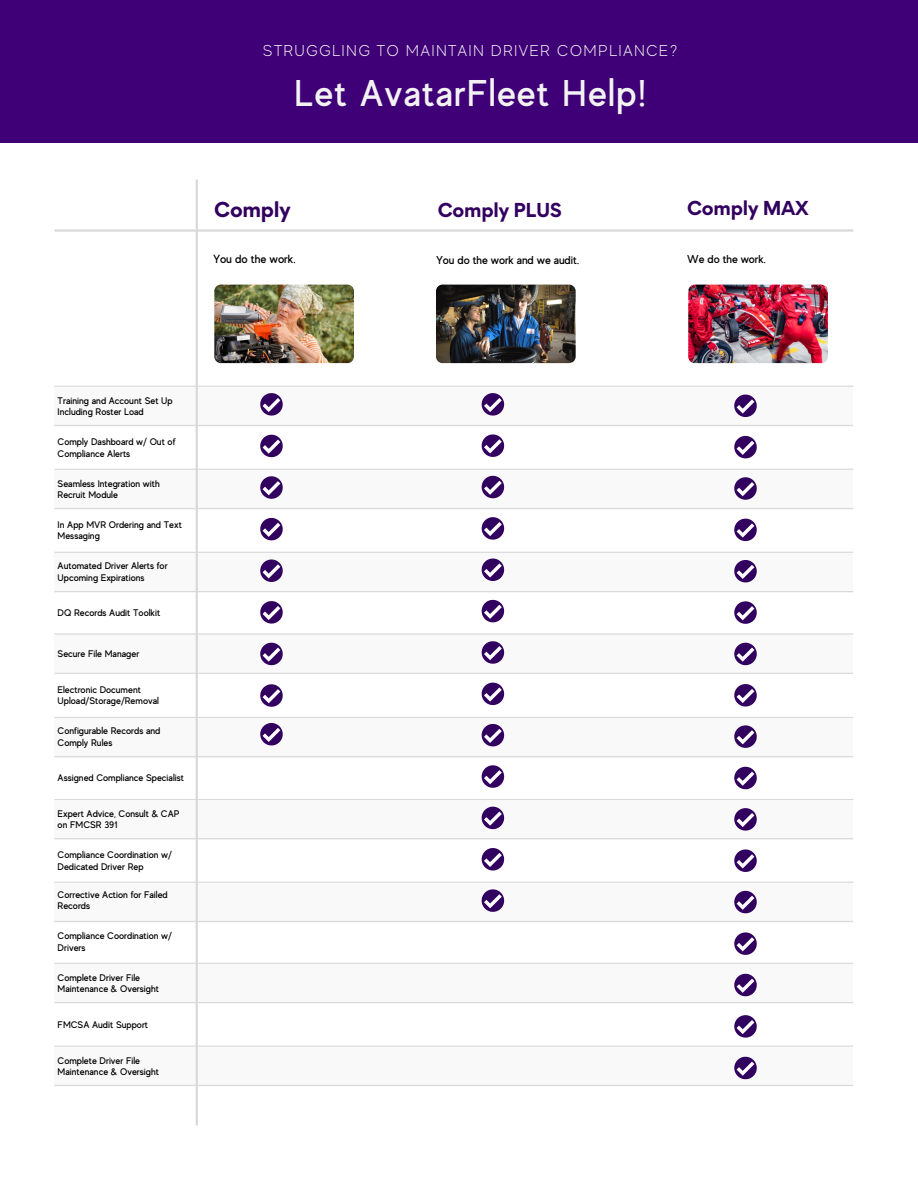
<style>
.page{position:relative;width:918px;height:1188px;background:#fff}
.page>*{position:absolute;margin:0;border:0;box-sizing:border-box;transform-origin:0 0}
.t1{font:500 37.2px "MADE Evolve Sans";letter-spacing:.03em;color:#f3f2f3}
.t2{font:700 19.35px "Gordita";letter-spacing:-.015em;color:#32005f}
.t3{font:700 18px "Gordita";letter-spacing:-.015em;color:#32005f}
.t4{font:300 15.75px "MADE Evolve Sans";letter-spacing:.08em;color:#f3f2f3}
.t5{font:500 11.85px "MADE Evolve Sans";letter-spacing:-.005em;color:#000}
.t6{font:500 11.4px "MADE Evolve Sans";letter-spacing:-.005em;color:#000}
.t7{font:500 9.6px/11.2px "MADE Evolve Sans";color:#000}
</style>
<div class="page">
<div style="left:0;top:0;width:918px;height:142px;background:#3f0077"></div>
<img style="left:214px;top:285px;width:140px;height:78px">
<img style="left:436px;top:285px;width:139px;height:78px">
<img style="left:688px;top:285px;width:140px;height:78px">
<div style="left:54px;top:386px;width:799px;height:41px;background:#f9f9f9"></div>
<hr style="left:54px;top:386px;width:799px;height:1px;background:#d9d9d9">
<hr style="left:54px;top:425px;width:799px;height:1px;background:#d9d9d9">
<svg style="left:482px;top:393px;width:22px;height:23px"></svg>
<svg style="left:734px;top:395px;width:23px;height:22px"></svg>
<svg style="left:482px;top:434px;width:22px;height:23px"></svg>
<svg style="left:734px;top:436px;width:23px;height:22px"></svg>
<div style="left:54px;top:469px;width:799px;height:41px;background:#f9f9f9"></div>
<hr style="left:54px;top:469px;width:799px;height:1px;background:#d9d9d9">
<hr style="left:54px;top:508px;width:799px;height:1px;background:#d9d9d9">
<div style="left:54px;top:552px;width:799px;height:41px;background:#f9f9f9"></div>
<hr style="left:54px;top:552px;width:799px;height:1px;background:#d9d9d9">
<hr style="left:54px;top:591px;width:799px;height:1px;background:#d9d9d9">
<div style="left:54px;top:633px;width:799px;height:41px;background:#f9f9f9"></div>
<hr style="left:54px;top:633px;width:799px;height:2px;background:#d9d9d9">
<hr style="left:54px;top:673px;width:799px;height:1px;background:#d9d9d9">
<div style="left:54px;top:717px;width:799px;height:41px;background:#f9f9f9"></div>
<hr style="left:54px;top:717px;width:799px;height:1px;background:#d9d9d9">
<hr style="left:54px;top:756px;width:799px;height:1px;background:#d9d9d9">
<div style="left:54px;top:799px;width:799px;height:41px;background:#f9f9f9"></div>
<hr style="left:54px;top:799px;width:799px;height:1px;background:#d9d9d9">
<hr style="left:54px;top:838px;width:799px;height:1px;background:#d9d9d9">
<div style="left:54px;top:882px;width:799px;height:41px;background:#f9f9f9"></div>
<hr style="left:54px;top:882px;width:799px;height:1px;background:#d9d9d9">
<hr style="left:54px;top:921px;width:799px;height:1px;background:#d9d9d9">
<div style="left:54px;top:963px;width:799px;height:41px;background:#f9f9f9"></div>
<hr style="left:54px;top:963px;width:799px;height:1px;background:#d9d9d9">
<hr style="left:54px;top:1002px;width:799px;height:1px;background:#d9d9d9">
<div style="left:54px;top:1046px;width:799px;height:40px;background:#f9f9f9"></div>
<hr style="left:54px;top:1046px;width:799px;height:1px;background:#d9d9d9">
<hr style="left:54px;top:1085px;width:799px;height:1px;background:#d9d9d9">
<svg style="left:482px;top:476px;width:22px;height:22px"></svg>
<svg style="left:734px;top:477px;width:23px;height:23px"></svg>
<svg style="left:482px;top:517px;width:22px;height:23px"></svg>
<svg style="left:734px;top:519px;width:23px;height:22px"></svg>
<svg style="left:482px;top:559px;width:22px;height:22px"></svg>
<svg style="left:734px;top:560px;width:23px;height:22px"></svg>
<svg style="left:482px;top:600px;width:22px;height:22px"></svg>
<svg style="left:734px;top:601px;width:23px;height:23px"></svg>
<svg style="left:482px;top:641px;width:22px;height:23px"></svg>
<svg style="left:734px;top:643px;width:23px;height:22px"></svg>
<svg style="left:482px;top:683px;width:22px;height:22px"></svg>
<svg style="left:734px;top:684px;width:23px;height:23px"></svg>
<svg style="left:482px;top:724px;width:22px;height:22px"></svg>
<svg style="left:734px;top:725px;width:23px;height:23px"></svg>
<svg style="left:482px;top:765px;width:22px;height:23px"></svg>
<svg style="left:734px;top:767px;width:23px;height:22px"></svg>
<svg style="left:482px;top:807px;width:22px;height:22px"></svg>
<svg style="left:734px;top:808px;width:23px;height:23px"></svg>
<svg style="left:734px;top:932px;width:23px;height:23px"></svg>
<svg style="left:482px;top:848px;width:22px;height:22px"></svg>
<svg style="left:734px;top:849px;width:23px;height:23px"></svg>
<svg style="left:734px;top:974px;width:23px;height:22px"></svg>
<svg style="left:482px;top:889px;width:22px;height:23px"></svg>
<svg style="left:734px;top:891px;width:23px;height:22px"></svg>
<svg style="left:734px;top:1015px;width:23px;height:23px"></svg>
<svg style="left:734px;top:1057px;width:23px;height:22px"></svg>
<svg style="left:260px;top:393px;width:23px;height:23px"></svg>
<svg style="left:260px;top:435px;width:23px;height:22px"></svg>
<svg style="left:260px;top:476px;width:23px;height:23px"></svg>
<svg style="left:260px;top:518px;width:23px;height:22px"></svg>
<svg style="left:260px;top:560px;width:23px;height:22px"></svg>
<svg style="left:260px;top:601px;width:23px;height:23px"></svg>
<svg style="left:260px;top:643px;width:23px;height:22px"></svg>
<svg style="left:260px;top:684px;width:23px;height:23px"></svg>
<svg style="left:260px;top:723px;width:23px;height:22px"></svg>
<hr style="left:54px;top:229px;width:799px;height:3px;background:#d9d9d9">
<hr style="left:196px;top:180px;width:2px;height:945px;background:#d9d9d9">
<h2 class="t4" style="left:263px;top:41px;width:416px">STRUGGLING TO MAINTAIN DRIVER COMPLIANCE?</h2>
<h2 class="t1" style="left:294px;top:72px;width:354px">Let AvatarFleet Help!</h2>
<h4 class="t2" style="left:214px;top:196px;width:78px">Comply</h4>
<h4 class="t3" style="left:438px;top:197px;width:125px">Comply PLUS</h4>
<h4 class="t3" style="left:687px;top:196px;width:123px">Comply MAX</h4>
<p class="t5" style="left:213px;top:252px;width:84px">You do the work.</p>
<p class="t6" style="left:436px;top:254px;width:145px">You do the work and we audit.</p>
<p class="t6" style="left:687px;top:253px;width:80px">We do the work.</p>
<p class="t7" style="left:58px;top:395px;width:117px">Training and Account Set Up<br>Including Roster Load</p>
<p class="t7" style="left:58px;top:437px;width:119px">Comply Dashboard w/ Out of<br>Compliance Alerts</p>
<p class="t7" style="left:58px;top:478px;width:104px">Seamless Integration with<br>Recruit Module</p>
<p class="t7" style="left:58px;top:519px;width:126px">In App MVR Ordering and Text<br>Messaging</p>
<p class="t7" style="left:58px;top:561px;width:112px">Automated Driver Alerts for<br>Upcoming Expirations</p>
<p class="t7" style="left:58px;top:607px;width:104px">DQ Records Audit Toolkit</p>
<p class="t7" style="left:58px;top:648px;width:83px">Secure File Manager</p>
<p class="t7" style="left:58px;top:684px;width:103px">Electronic Document<br>Upload/Storage/Removal</p>
<p class="t7" style="left:58px;top:726px;width:104px">Configurable Records and<br>Comply Rules</p>
<p class="t7" style="left:58px;top:772px;width:128px">Assigned Compliance Specialist</p>
<p class="t7" style="left:58px;top:808px;width:123px">Expert Advice, Consult &amp; CAP on FMCSR 391</p>
<p class="t7" style="left:58px;top:850px;width:116px">Compliance Coordination w/<br>Dedicated Driver Rep</p>
<p class="t7" style="left:58px;top:889px;width:112px">Corrective Action for Failed<br>Records</p>
<p class="t7" style="left:58px;top:931px;width:116px">Compliance Coordination w/<br>Drivers</p>
<p class="t7" style="left:58px;top:972px;width:103px">Complete Driver File<br>Maintenance &amp; Oversight</p>
<p class="t7" style="left:58px;top:1019px;width:92px">FMCSA Audit Support</p>
<p class="t7" style="left:58px;top:1055px;width:103px">Complete Driver File<br>Maintenance &amp; Oversight</p>
</div>
